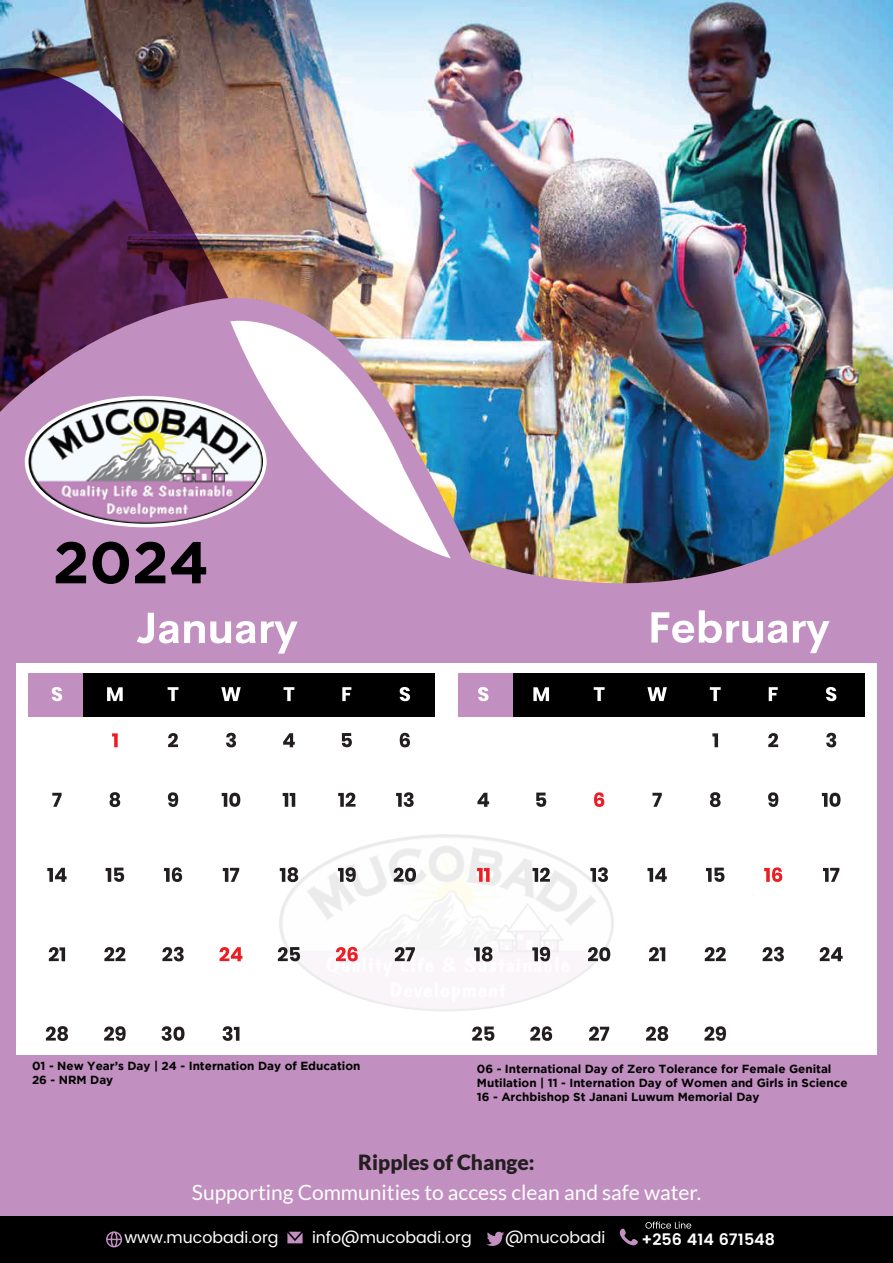
<style>
.page{position:relative;width:893px;height:1263px;background:#fff}
.page>*{position:absolute;margin:0;border:0;box-sizing:border-box;transform-origin:0 0}
.t1{font:700 58.65px "Gotham";color:#000}
.t2{font:21px "Lato";color:#fff}
.t3{font:900 21px "Lato";color:#231f20}
.t4{font:15.9px "Poppins";color:#fff}
.t5{font:600 15.9px "Poppins";color:#fff}
.t6{font:700 11.7px/14.1px "Gotham";color:#000}
</style>
<div class="page">
<div style="left:0;top:279px;width:893px;height:984px;background:#c18fc0"></div>
<div style="left:16px;top:663px;width:861px;height:392px;background:#fff"></div>
<img style="left:0;top:0;width:893px;height:584px">
<img style="left:230px;top:303px;width:221px;height:255px">
<img style="left:0;top:68px;width:228px;height:344px">
<svg style="left:25px;top:396px;width:242px;height:131px"></svg>
<img style="left:28px;top:399px;width:235px;height:125px">
<img style="left:279px;top:834px;width:335px;height:177px">
<svg style="left:137px;top:613px;width:161px;height:41px"></svg>
<svg style="left:651px;top:610px;width:179px;height:43px"></svg>
<div style="left:28px;top:674px;width:407px;height:43px;background:#000"></div>
<div style="left:28px;top:674px;width:55px;height:43px;background:#c18fc0"></div>
<svg style="left:342px;top:687px;width:9px;height:14px"></svg>
<svg style="left:400px;top:687px;width:10px;height:14px"></svg>
<svg style="left:52px;top:687px;width:10px;height:14px"></svg>
<svg style="left:107px;top:687px;width:16px;height:14px"></svg>
<svg style="left:168px;top:687px;width:10px;height:14px"></svg>
<svg style="left:221px;top:687px;width:20px;height:14px"></svg>
<svg style="left:46px;top:1026px;width:22px;height:15px"></svg>
<svg style="left:104px;top:1026px;width:22px;height:15px"></svg>
<svg style="left:162px;top:1026px;width:23px;height:15px"></svg>
<svg style="left:223px;top:1026px;width:16px;height:15px"></svg>
<svg style="left:284px;top:687px;width:10px;height:14px"></svg>
<svg style="left:342px;top:733px;width:10px;height:14px"></svg>
<svg style="left:400px;top:733px;width:10px;height:14px"></svg>
<svg style="left:112px;top:733px;width:6px;height:14px"></svg>
<svg style="left:168px;top:733px;width:10px;height:14px"></svg>
<svg style="left:226px;top:733px;width:10px;height:14px"></svg>
<svg style="left:283px;top:733px;width:12px;height:14px"></svg>
<svg style="left:338px;top:793px;width:18px;height:14px"></svg>
<svg style="left:396px;top:792px;width:18px;height:15px"></svg>
<svg style="left:52px;top:793px;width:10px;height:14px"></svg>
<svg style="left:110px;top:792px;width:10px;height:15px"></svg>
<svg style="left:168px;top:792px;width:10px;height:15px"></svg>
<svg style="left:222px;top:793px;width:18px;height:14px"></svg>
<svg style="left:283px;top:793px;width:12px;height:14px"></svg>
<svg style="left:338px;top:867px;width:18px;height:15px"></svg>
<svg style="left:394px;top:868px;width:22px;height:14px"></svg>
<svg style="left:47px;top:868px;width:20px;height:14px"></svg>
<svg style="left:106px;top:868px;width:18px;height:14px"></svg>
<svg style="left:164px;top:867px;width:18px;height:15px"></svg>
<svg style="left:223px;top:868px;width:16px;height:14px"></svg>
<svg style="left:280px;top:867px;width:18px;height:15px"></svg>
<svg style="left:336px;top:947px;width:22px;height:14px"></svg>
<svg style="left:395px;top:947px;width:20px;height:14px"></svg>
<svg style="left:49px;top:947px;width:16px;height:14px"></svg>
<svg style="left:104px;top:947px;width:21px;height:14px"></svg>
<svg style="left:162px;top:947px;width:22px;height:14px"></svg>
<svg style="left:220px;top:947px;width:22px;height:14px"></svg>
<svg style="left:278px;top:947px;width:22px;height:14px"></svg>
<div style="left:458px;top:674px;width:407px;height:43px;background:#000"></div>
<div style="left:458px;top:674px;width:54px;height:43px;background:#c18fc0"></div>
<svg style="left:478px;top:687px;width:10px;height:14px"></svg>
<svg style="left:533px;top:687px;width:16px;height:14px"></svg>
<svg style="left:594px;top:687px;width:11px;height:14px"></svg>
<svg style="left:647px;top:687px;width:20px;height:14px"></svg>
<svg style="left:710px;top:687px;width:11px;height:14px"></svg>
<svg style="left:472px;top:1026px;width:22px;height:15px"></svg>
<svg style="left:530px;top:1026px;width:22px;height:15px"></svg>
<svg style="left:589px;top:1026px;width:20px;height:15px"></svg>
<svg style="left:646px;top:1026px;width:22px;height:15px"></svg>
<svg style="left:704px;top:1026px;width:22px;height:15px"></svg>
<svg style="left:769px;top:687px;width:9px;height:14px"></svg>
<svg style="left:826px;top:687px;width:10px;height:14px"></svg>
<svg style="left:712px;top:733px;width:6px;height:14px"></svg>
<svg style="left:768px;top:733px;width:10px;height:14px"></svg>
<svg style="left:826px;top:733px;width:10px;height:14px"></svg>
<svg style="left:477px;top:793px;width:12px;height:14px"></svg>
<svg style="left:536px;top:792px;width:10px;height:15px"></svg>
<svg style="left:594px;top:792px;width:10px;height:15px"></svg>
<svg style="left:652px;top:793px;width:10px;height:14px"></svg>
<svg style="left:710px;top:792px;width:11px;height:15px"></svg>
<svg style="left:768px;top:792px;width:10px;height:15px"></svg>
<svg style="left:822px;top:793px;width:18px;height:14px"></svg>
<svg style="left:477px;top:868px;width:13px;height:14px"></svg>
<svg style="left:533px;top:868px;width:17px;height:14px"></svg>
<svg style="left:590px;top:867px;width:18px;height:15px"></svg>
<svg style="left:647px;top:868px;width:20px;height:14px"></svg>
<svg style="left:706px;top:868px;width:18px;height:14px"></svg>
<svg style="left:764px;top:867px;width:18px;height:15px"></svg>
<svg style="left:823px;top:868px;width:16px;height:14px"></svg>
<svg style="left:474px;top:947px;width:18px;height:14px"></svg>
<svg style="left:532px;top:947px;width:18px;height:14px"></svg>
<svg style="left:588px;top:947px;width:22px;height:14px"></svg>
<svg style="left:649px;top:947px;width:16px;height:14px"></svg>
<svg style="left:705px;top:947px;width:21px;height:14px"></svg>
<svg style="left:763px;top:947px;width:21px;height:14px"></svg>
<svg style="left:820px;top:947px;width:23px;height:14px"></svg>
<div style="left:0;top:1216px;width:893px;height:47px;background:#000"></div>
<svg style="left:106px;top:1231px;width:16px;height:16px"></svg>
<svg style="left:287px;top:1232px;width:16px;height:11px"></svg>
<svg style="left:487px;top:1232px;width:17px;height:14px"></svg>
<svg style="left:620px;top:1228px;width:18px;height:17px"></svg>
<svg style="left:645px;top:1221px;width:46px;height:7px"></svg>
<h1 class="t1" style="left:53px;top:529px;width:158px">2024</h1>
<p class="t6" style="left:32px;top:1058px;width:330px">01 - New Year’s Day | 24 - Internation Day of Education<br>26 - NRM Day</p>
<p class="t6" style="left:477px;top:1061px;width:372px">06 - International Day of Zero Tolerance for Female Genital<br>Mutilation | 11 - Internation Day of Women and Girls in Science<br>16 - Archbishop St Janani Luwum Memorial Day</p>
<h2 class="t3" style="left:358px;top:1150px;width:178px">Ripples of Change:</h2>
<h2 class="t2" style="left:192px;top:1181px;width:511px">Supporting Communities to access clean and safe water.</h2>
<h3 class="t4" style="left:124px;top:1226px;width:156px">www.mucobadi.org</h3>
<h3 class="t4" style="left:312px;top:1226px;width:161px">info@mucobadi.org</h3>
<h3 class="t4" style="left:505px;top:1226px;width:102px">@mucobadi</h3>
<h3 class="t5" style="left:641px;top:1227px;width:135px">+256 414 671548</h3>
</div>
